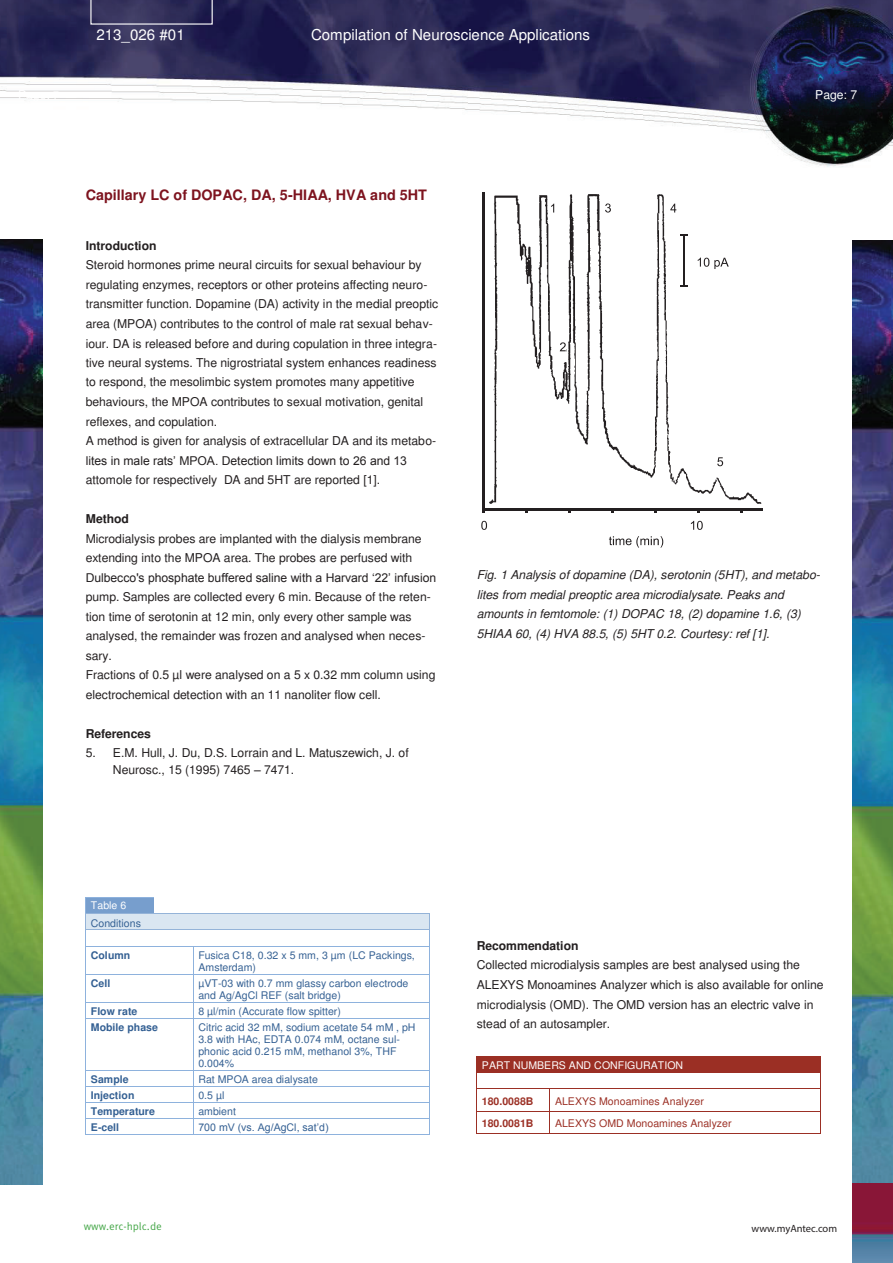
<style>
.page{position:relative;width:893px;height:1263px;background:#fff}
.page>*{position:absolute;margin:0;border:0;box-sizing:border-box;transform-origin:0 0}
.t1{font:15.15px "Arial";color:#fff}
.t2{font:700 14.4px "Arial";color:#7d131e}
.t3{font:12.15px/19.5px "Arial";letter-spacing:-.005em;color:#231f20}
.t4{font:italic 12.15px/19.5px "Arial";letter-spacing:-.005em;color:#231f20}
.t5{font:700 12.15px "Arial";color:#231f20}
.t6{font:12.15px "Arial";letter-spacing:-.005em;color:#fff}
.t7{font:10.8px "Meta Pro";color:#45a748}
.t8{font:10.5px/12.1px "Arial";color:#346093}
.t9{font:700 10.5px "Arial";color:#346093}
.t10{font:10.5px "Arial";color:#9b2f24}
.t11{font:10.5px "Arial";color:#fff}
.t12{font:700 10.5px "Arial";color:#9b2f24}
.t13{font:10.5px "Myriad Pro";color:#231f20}
.s1{font-size:10.5px}
</style>
<div class="page">
<img style="left:852px;top:241px;width:41px;height:942px">
<img style="left:0;top:0;width:893px;height:167px">
<img style="left:852px;top:1183px;width:41px;height:80px">
<img style="left:0;top:239px;width:42px;height:945px">
<svg style="left:90px;top:0;width:123px;height:25px;background:#3f3c64"></svg>
<div style="left:86px;top:898px;width:5px;height:15px;background:#779ecd"></div>
<div style="left:149px;top:898px;width:5px;height:15px;background:#779ecd"></div>
<div style="left:91px;top:898px;width:58px;height:13px;background:#779ecd"></div>
<hr style="left:91px;top:911px;width:58px;height:2px;background:#779ecd">
<hr style="left:86px;top:897px;width:68px;height:1px;background:#8eb2dd">
<div style="left:86px;top:914px;width:5px;height:15px;background:#dae6f1"></div>
<div style="left:424px;top:914px;width:5px;height:15px;background:#dae6f1"></div>
<div style="left:91px;top:914px;width:333px;height:15px;background:#dae6f1"></div>
<hr style="left:86px;top:913px;width:68px;height:1px;background:#94b3d8">
<hr style="left:155px;top:913px;width:274px;height:1px;background:#94b3d8">
<hr style="left:86px;top:929px;width:343px;height:1px;background:#94b3d8">
<hr style="left:86px;top:946px;width:107px;height:1px;background:#8eb2dd">
<hr style="left:194px;top:946px;width:235px;height:1px;background:#8eb2dd">
<hr style="left:86px;top:974px;width:107px;height:1px;background:#8eb2dd">
<hr style="left:194px;top:974px;width:235px;height:1px;background:#8eb2dd">
<hr style="left:86px;top:1002px;width:107px;height:1px;background:#8eb2dd">
<hr style="left:194px;top:1002px;width:235px;height:1px;background:#8eb2dd">
<svg style="left:85px;top:897px;width:1px;height:121px"></svg>
<hr style="left:86px;top:1018px;width:107px;height:1px;background:#8eb2dd">
<svg style="left:193px;top:946px;width:1px;height:72px"></svg>
<hr style="left:194px;top:1018px;width:235px;height:1px;background:#8eb2dd">
<svg style="left:429px;top:913px;width:1px;height:105px"></svg>
<hr style="left:85px;top:1018px;width:1px;height:52px;background:#8eb2dd">
<hr style="left:193px;top:1018px;width:1px;height:52px;background:#8eb2dd">
<hr style="left:429px;top:1018px;width:1px;height:52px;background:#8eb2dd">
<hr style="left:86px;top:1070px;width:107px;height:1px;background:#8eb2dd">
<hr style="left:194px;top:1070px;width:235px;height:1px;background:#8eb2dd">
<hr style="left:86px;top:1086px;width:107px;height:1px;background:#8eb2dd">
<hr style="left:194px;top:1086px;width:235px;height:1px;background:#8eb2dd">
<hr style="left:86px;top:1102px;width:107px;height:1px;background:#8eb2dd">
<hr style="left:194px;top:1102px;width:235px;height:1px;background:#8eb2dd">
<hr style="left:86px;top:1118px;width:107px;height:1px;background:#8eb2dd">
<hr style="left:194px;top:1118px;width:235px;height:1px;background:#8eb2dd">
<svg style="left:85px;top:1070px;width:1px;height:65px"></svg>
<hr style="left:86px;top:1134px;width:107px;height:1px;background:#8eb2dd">
<svg style="left:193px;top:1070px;width:1px;height:65px"></svg>
<hr style="left:194px;top:1134px;width:235px;height:1px;background:#8eb2dd">
<svg style="left:429px;top:1070px;width:1px;height:65px"></svg>
<hr style="left:482px;top:193px;width:3px;height:317px;background:#231f20">
<hr style="left:484px;top:509px;width:278px;height:2px;background:#231f20">
<img style="left:489px;top:194px;width:272px;height:310px">
<hr style="left:684px;top:235px;width:1px;height:51px;background:#231f20">
<svg style="left:698px;top:258px;width:31px;height:11px"></svg>
<svg style="left:481px;top:521px;width:6px;height:9px"></svg>
<svg style="left:691px;top:521px;width:12px;height:9px"></svg>
<svg style="left:609px;top:536px;width:54px;height:12px"></svg>
<svg style="left:717px;top:457px;width:6px;height:9px"></svg>
<svg style="left:670px;top:204px;width:6px;height:9px"></svg>
<svg style="left:605px;top:203px;width:6px;height:10px"></svg>
<svg style="left:560px;top:342px;width:6px;height:9px"></svg>
<svg style="left:551px;top:204px;width:3px;height:9px"></svg>
<hr style="left:477px;top:1057px;width:343px;height:1px;background:#9b2f24">
<div style="left:477px;top:1058px;width:5px;height:13px;background:#9b2f24"></div>
<div style="left:815px;top:1058px;width:5px;height:13px;background:#9b2f24"></div>
<hr style="left:477px;top:1071px;width:343px;height:1px;background:#9b2f24">
<div style="left:482px;top:1058px;width:333px;height:13px;background:#9b2f24"></div>
<hr style="left:477px;top:1056px;width:343px;height:1px;background:#9b2f24">
<hr style="left:477px;top:1072px;width:343px;height:1px;background:#9b2f24">
<hr style="left:477px;top:1088px;width:72px;height:1px;background:#9b2f24">
<hr style="left:550px;top:1088px;width:270px;height:1px;background:#9b2f24">
<hr style="left:477px;top:1111px;width:72px;height:1px;background:#9b2f24">
<hr style="left:550px;top:1111px;width:270px;height:1px;background:#9b2f24">
<svg style="left:476px;top:1056px;width:1px;height:78px"></svg>
<hr style="left:477px;top:1133px;width:72px;height:1px;background:#9b2f24">
<svg style="left:549px;top:1088px;width:1px;height:46px"></svg>
<hr style="left:550px;top:1133px;width:270px;height:1px;background:#9b2f24">
<svg style="left:820px;top:1056px;width:1px;height:78px"></svg>
<p class="t1" style="left:96px;top:28px;width:90px">213_026 #01</p>
<p class="t1" style="left:311px;top:28px;width:281px">Compilation of Neuroscience Applications</p>
<p class="t6" style="left:18px;top:89px;width:43px">Page: <span class="s1">7</span></p>
<p class="t6" style="left:815px;top:90px;width:44px">Page: 7</p>
<p class="t2" style="left:86px;top:190px;width:343px">Capillary LC of DOPAC, DA, 5-HIAA, HVA and 5HT</p>
<p class="t5" style="left:86px;top:241px;width:72px">Introduction</p>
<p class="t3" style="left:86px;top:256px;width:354px">Steroid hormones prime neural circuits for sexual behaviour by regulating enzymes, receptors or other proteins affecting neuro&shy;transmitter function. Dopamine (DA) activity in the medial preoptic area (MPOA) contributes to the control of male rat sexual behav&shy;iour. DA is released before and during copulation in three integra&shy;tive neural systems. The nigrostriatal system enhances readiness to respond, the mesolimbic system promotes many appetitive behaviours, the MPOA contributes to sexual motivation, genital reflexes, and copulation.<br>A method is given for analysis of extracellular DA and its metabo&shy;lites in male rats’ MPOA. Detection limits down to 26 and 13 attomole for respectively DA and 5HT are reported [1].</p>
<p class="t5" style="left:86px;top:514px;width:45px">Method</p>
<p class="t3" style="left:86px;top:529px;width:352px">Microdialysis probes are implanted with the dialysis membrane extending into the MPOA area. The probes are perfused with Dulbecco's phosphate buffered saline with a Harvard ‘22’ infusion pump. Samples are collected every 6 min. Because of the reten&shy;tion time of serotonin at 12 min, only every other sample was analysed, the remainder was frozen and analysed when neces&shy;sary.<br>Fractions of 0.5 µl were analysed on a 5 x 0.32 mm column using electrochemical detection with an 11 nanoliter flow cell.</p>
<p class="t5" style="left:86px;top:729px;width:67px">References</p>
<p class="t3" style="left:113px;top:746px;width:297px;line-height:16.6px;text-indent:-27px">5. E.M. Hull, J. Du, D.S. Lorrain and L. Matuszewich, J. of<br>Neurosc., 15 (1995) 7465 – 7471.</p>
<p class="t4" style="left:477px;top:566px;width:345px">Fig. 1 Analysis of dopamine (DA), serotonin (5HT), and metabo&shy;lites from medial preoptic area microdialysate. Peaks and amounts in femtomole: (1) DOPAC 18, (2) dopamine 1.6, (3)<br>5HIAA 60, (4) HVA 88.5, (5) 5HT 0.2. Courtesy: ref [1].</p>
<p class="t11" style="left:91px;top:900px;width:37px">Table 6</p>
<p class="t8" style="left:91px;top:918px;width:51px">Conditions</p>
<p class="t9" style="left:91px;top:951px;width:41px">Column</p>
<p class="t8" style="left:198px;top:950px;width:218px">Fusica C18, 0.32 x 5 mm, 3 µm (LC Packings,<br>Amsterdam)</p>
<p class="t9" style="left:91px;top:979px;width:21px">Cell</p>
<p class="t8" style="left:198px;top:978px;width:212px">µVT-03 with 0.7 mm glassy carbon electrode and Ag/AgCl REF (salt bridge)</p>
<p class="t9" style="left:91px;top:1007px;width:48px">Flow rate</p>
<p class="t8" style="left:198px;top:1006px;width:144px">8 µl/min (Accurate flow spitter)</p>
<p class="t9" style="left:91px;top:1023px;width:69px">Mobile phase</p>
<p class="t8" style="left:198px;top:1022px;width:219px">Citric acid 32 mM, sodium acetate 54 mM , pH<br>3.8 with HAc, EDTA 0.074 mM, octane sul&shy;phonic acid 0.215 mM, methanol 3%, THF<br>0.004%</p>
<p class="t9" style="left:91px;top:1076px;width:39px">Sample</p>
<p class="t8" style="left:198px;top:1074px;width:121px">Rat MPOA area dialysate</p>
<p class="t9" style="left:91px;top:1091px;width:45px">Injection</p>
<p class="t8" style="left:198px;top:1090px;width:27px">0.5 µl</p>
<p class="t9" style="left:91px;top:1107px;width:66px">Temperature</p>
<p class="t8" style="left:198px;top:1106px;width:39px">ambient</p>
<p class="t9" style="left:91px;top:1123px;width:30px">E-cell</p>
<p class="t8" style="left:198px;top:1121px;width:132px">700 mV (vs. Ag/AgCl, sat’d)</p>
<p class="t5" style="left:477px;top:941px;width:103px">Recommendation</p>
<p class="t3" style="left:477px;top:956px;width:348px">Collected microdialysis samples are best analysed using the ALEXYS Monoamines Analyzer which is also available for online microdialysis (OMD). The OMD version has an electric valve in stead of an autosampler.</p>
<p class="t11" style="left:482px;top:1060px;width:203px">PART NUMBERS AND CONFIGURATION</p>
<p class="t12" style="left:482px;top:1097px;width:53px">180.0088B</p>
<p class="t10" style="left:555px;top:1097px;width:150px">ALEXYS Monoamines Analyzer</p>
<p class="t12" style="left:482px;top:1120px;width:53px">180.0081B</p>
<p class="t10" style="left:555px;top:1119px;width:178px">ALEXYS OMD Monoamines Analyzer</p>
<p class="t7" style="left:84px;top:1219px;width:80px">www.erc-hplc.de</p>
<p class="t13" style="left:752px;top:1221px;width:87px">www.myAntec.com</p>
</div>
